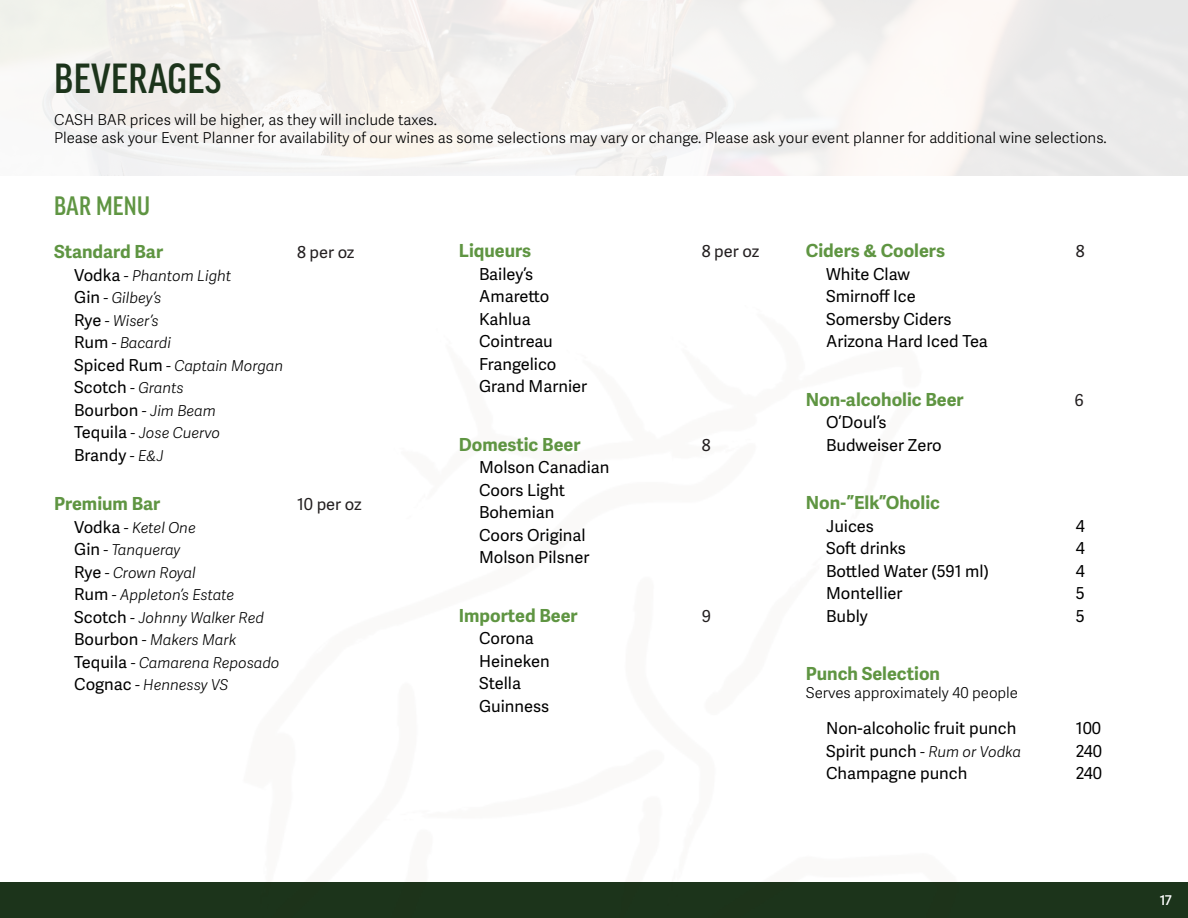
<style>
.page{position:relative;width:1188px;height:918px;background:#fff}
.page>*{position:absolute;margin:0;border:0;box-sizing:border-box;transform-origin:0 0}
.Headings{font:500 condensed 45px "Good Headline Pro";letter-spacing:.01em;color:#1c341b}
.Subheads{font:500 condensed 28.5px "Good Headline Pro";letter-spacing:.01em;color:#5f9542}
.Items_List_Subheads_Beverages{font:700 18px "Adelle Sans";color:#5f9542}
.Items_List{font:16.5px "Adelle Sans";color:#000}
.Items_List_Bar{font:16.5px "Adelle Sans";color:#000}
.Items_List_Subheads_Beverages-2{font:16.5px "Adelle Sans";color:#231f20}
.Items_List-2{font:italic 300 15px "Adelle Sans";color:#000}
.Description{font:300 15px/18px "Adelle Sans";color:#000}
.t1{font:600 13.5px "Adelle Sans";color:#fff}
.s1{font-weight:400;font-style:normal;font-size:16.5px}
.s2{font-weight:300;font-style:italic;font-size:15px}
</style>
<div class="page">
<div style="left:0;top:882px;width:1188px;height:36px;background:#1c341b"></div>
<p class="Headings" style="left:54px;top:57px;width:169px">BEVERAGES</p>
<p class="Description" style="left:54px;top:111px;width:1054px">CASH BAR prices will be higher, as they will include taxes.<br>Please ask your Event Planner for availability of our wines as some selections may vary or change. Please ask your event planner for additional wine selections.</p>
<p class="Subheads" style="left:54px;top:193px;width:97px">BAR MENU</p>
<p class="Items_List_Subheads_Beverages" style="left:54px;top:241px;width:111px">Standard Bar</p>
<p class="Items_List_Subheads_Beverages-2" style="left:297px;top:243px;width:59px">8 per oz</p>
<p class="Items_List-2" style="left:74px;top:267px;width:159px"><span class="s1">Vodka</span> - Phantom Light</p>
<p class="Items_List-2" style="left:74px;top:289px;width:89px"><span class="s1">Gin</span> - Gilbey’s</p>
<p class="Items_List-2" style="left:74px;top:312px;width:86px"><span class="s1">Rye</span> - Wiser’s</p>
<p class="Items_List-2" style="left:74px;top:334px;width:98px"><span class="s1">Rum</span> - Bacardi</p>
<p class="Items_List-2" style="left:74px;top:357px;width:211px"><span class="s1">Spiced Rum</span> - Captain Morgan</p>
<p class="Items_List-2" style="left:74px;top:379px;width:111px"><span class="s1">Scotch</span> - Grants</p>
<p class="Items_List-2" style="left:74px;top:402px;width:143px"><span class="s1">Bourbon</span> - Jim Beam</p>
<p class="Items_List-2" style="left:74px;top:424px;width:147px"><span class="s1">Tequila</span> - Jose Cuervo</p>
<p class="Items_List" style="left:74px;top:445px;width:91px">Brandy <span class="s2">- E&amp;J</span></p>
<p class="Items_List_Subheads_Beverages" style="left:54px;top:493px;width:108px">Premium Bar</p>
<p class="Items_List_Subheads_Beverages-2" style="left:297px;top:495px;width:66px">10 per oz</p>
<p class="Items_List-2" style="left:74px;top:519px;width:123px"><span class="s1">Vodka</span> - Ketel One</p>
<p class="Items_List-2" style="left:74px;top:541px;width:108px"><span class="s1">Gin</span> - Tanqueray</p>
<p class="Items_List-2" style="left:74px;top:564px;width:123px"><span class="s1">Rye</span> - Crown Royal</p>
<p class="Items_List-2" style="left:74px;top:586px;width:162px"><span class="s1">Rum</span> - Appleton’s Estate</p>
<p class="Items_List-2" style="left:74px;top:609px;width:191px"><span class="s1">Scotch</span> - Johnny Walker Red</p>
<p class="Items_List-2" style="left:74px;top:631px;width:164px"><span class="s1">Bourbon</span> - Makers Mark</p>
<p class="Items_List-2" style="left:74px;top:654px;width:207px"><span class="s1">Tequila</span> - Camarena Reposado</p>
<p class="Items_List-2" style="left:74px;top:676px;width:155px"><span class="s1">Cognac</span> - Hennessy VS</p>
<p class="Items_List_Subheads_Beverages" style="left:459px;top:240px;width:74px">Liqueurs</p>
<p class="Items_List_Subheads_Beverages-2" style="left:702px;top:242px;width:59px">8 per oz</p>
<p class="Items_List" style="left:479px;top:264px;width:56px">Bailey’s</p>
<p class="Items_List" style="left:479px;top:287px;width:72px">Amaretto</p>
<p class="Items_List" style="left:479px;top:309px;width:53px">Kahlua</p>
<p class="Items_List" style="left:479px;top:332px;width:75px">Cointreau</p>
<p class="Items_List" style="left:479px;top:354px;width:79px">Frangelico</p>
<p class="Items_List" style="left:479px;top:377px;width:110px">Grand Marnier</p>
<p class="Items_List_Subheads_Beverages" style="left:459px;top:434px;width:123px">Domestic Beer</p>
<p class="Items_List_Subheads_Beverages-2" style="left:702px;top:435px;width:10px">8</p>
<p class="Items_List" style="left:479px;top:458px;width:132px">Molson Canadian</p>
<p class="Items_List" style="left:479px;top:480px;width:88px">Coors Light</p>
<p class="Items_List" style="left:479px;top:503px;width:77px">Bohemian</p>
<p class="Items_List" style="left:479px;top:525px;width:108px">Coors Original</p>
<p class="Items_List" style="left:479px;top:548px;width:112px">Molson Pilsner</p>
<p class="Items_List_Subheads_Beverages" style="left:459px;top:605px;width:120px">Imported Beer</p>
<p class="Items_List_Subheads_Beverages-2" style="left:702px;top:606px;width:11px">9</p>
<p class="Items_List" style="left:479px;top:629px;width:56px">Corona</p>
<p class="Items_List" style="left:479px;top:651px;width:72px">Heineken</p>
<p class="Items_List" style="left:479px;top:674px;width:43px">Stella</p>
<p class="Items_List" style="left:479px;top:696px;width:72px">Guinness</p>
<p class="Items_List_Subheads_Beverages" style="left:806px;top:240px;width:141px">Ciders &amp; Coolers</p>
<p class="Items_List_Subheads_Beverages-2" style="left:1076px;top:242px;width:10px">8</p>
<p class="Items_List" style="left:826px;top:264px;width:85px">White Claw</p>
<p class="Items_List" style="left:826px;top:287px;width:91px">Smirnoff Ice</p>
<p class="Items_List" style="left:826px;top:309px;width:127px">Somersby Ciders</p>
<p class="Items_List" style="left:826px;top:332px;width:163px">Arizona Hard Iced Tea</p>
<p class="Items_List_Subheads_Beverages" style="left:806px;top:389px;width:159px">Non-alcoholic Beer</p>
<p class="Items_List_Subheads_Beverages-2" style="left:1074px;top:390px;width:11px">6</p>
<p class="Items_List" style="left:826px;top:413px;width:62px">O’Doul’s</p>
<p class="Items_List" style="left:826px;top:435px;width:117px">Budweiser Zero</p>
<p class="Items_List_Subheads_Beverages" style="left:806px;top:492px;width:136px">Non- ”Elk”Oholic</p>
<p class="Items_List_Bar" style="left:826px;top:516px;width:49px">Juices</p>
<p class="Items_List_Bar" style="left:1076px;top:516px;width:11px">4</p>
<p class="Items_List_Bar" style="left:826px;top:539px;width:81px">Soft drinks</p>
<p class="Items_List_Bar" style="left:1076px;top:539px;width:11px">4</p>
<p class="Items_List_Bar" style="left:826px;top:561px;width:164px">Bottled Water (591 ml)</p>
<p class="Items_List_Bar" style="left:1076px;top:561px;width:11px">4</p>
<p class="Items_List_Bar" style="left:826px;top:584px;width:78px">Montellier</p>
<p class="Items_List_Bar" style="left:1076px;top:584px;width:10px">5</p>
<p class="Items_List_Bar" style="left:826px;top:606px;width:43px">Bubly</p>
<p class="Items_List_Bar" style="left:1076px;top:606px;width:10px">5</p>
<p class="Items_List_Subheads_Beverages" style="left:806px;top:663px;width:136px">Punch Selection</p>
<p class="Description" style="left:806px;top:684px;width:214px">Serves approximately 40 people</p>
<p class="Items_List_Bar" style="left:826px;top:719px;width:192px">Non-alcoholic fruit punch</p>
<p class="Items_List_Bar" style="left:1076px;top:719px;width:27px">100</p>
<p class="Items_List_Bar" style="left:826px;top:741px;width:196px">Spirit punch <span class="s2">- Rum or Vodka</span></p>
<p class="Items_List_Bar" style="left:1076px;top:741px;width:28px">240</p>
<p class="Items_List_Bar" style="left:826px;top:764px;width:143px">Champagne punch</p>
<p class="Items_List_Bar" style="left:1076px;top:764px;width:28px">240</p>
<p class="t1" style="left:1160px;top:892px;width:14px">17</p>
</div>
